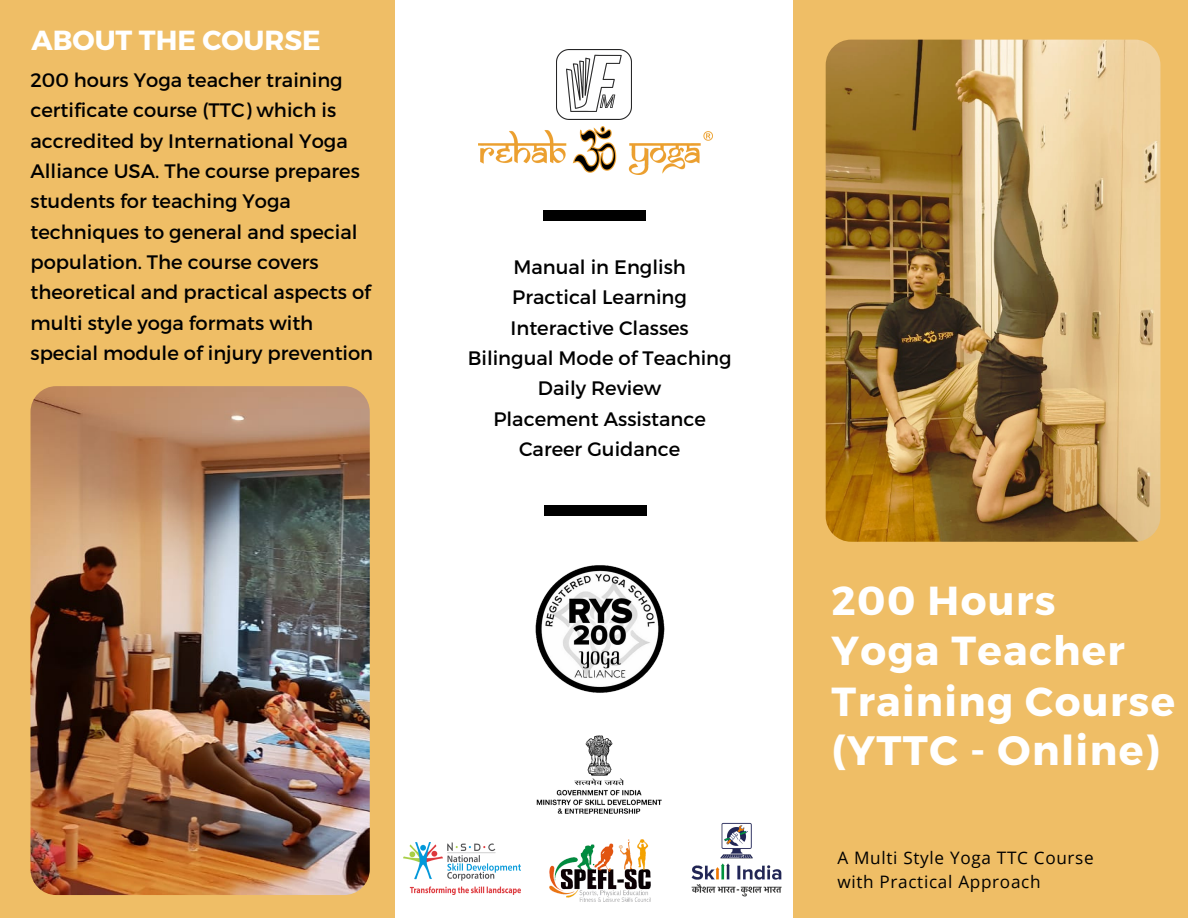
<style>
.page{position:relative;width:1188px;height:918px;background:#efbe66}
.page>*{position:absolute;margin:0;border:0;box-sizing:border-box;transform-origin:0 0}
.t1{font:700 41.1px "Montserrat";letter-spacing:.035em;color:#fff}
.t2{font:700 40.5px/50.7px "Montserrat";letter-spacing:.035em;color:#fff}
.t3{font:700 27.6px "Montserrat";color:#fff}
.t4{font:19.5px/30.3px "Montserrat";color:#000;text-align:center}
.t5{font:17.1px/23.7px "Open Sans";letter-spacing:.04em;color:#000}
</style>
<div class="page">
<div style="left:395px;top:0;width:398px;height:918px;background:#fff"></div>
<img style="left:536px;top:736px;width:126px;height:77px">
<img style="left:404px;top:842px;width:117px;height:53px">
<img style="left:549px;top:839px;width:102px;height:63px">
<img style="left:691px;top:822px;width:91px;height:75px">
<img style="left:826px;top:40px;width:334px;height:502px;border-radius:25px">
<div style="left:544px;top:506px;width:103px;height:10px;background:#000"></div>
<div style="left:543px;top:210px;width:102px;height:10px;background:#000"></div>
<img style="left:31px;top:386px;width:339px;height:509px;border-radius:26px">
<img style="left:557px;top:49px;width:75px;height:70px">
<img style="left:478px;top:126px;width:234px;height:49px">
<img style="left:535px;top:565px;width:130px;height:128px">
<h3 class="t3" style="left:32px;top:23px;width:291px">ABOUT THE COURSE</h3>
<p class="t4" style="left:31px;top:64px;width:344px;text-align:left">200 hours Yoga teacher training certificate course (TTC) which is accredited by International Yoga Alliance USA. The course prepares students for teaching Yoga techniques to general and special population. The course covers theoretical and practical aspects of multi style yoga formats with special module of injury prevention</p>
<p class="t4" style="left:468px;top:251px;width:265px">Manual in English<br>Practical Learning<br>Interactive Classes<br>Bilingual Mode of Teaching<br>Daily Review<br>Placement Assistance<br>Career Guidance</p>
<h2 class="t2" style="left:832px;top:573px;width:345px">200 Hours<br>Yoga Teacher<br>Training Course</h2>
<h1 class="t1" style="left:832px;top:724px;width:329px">(YTTC - Online)</h1>
<p class="t5" style="left:837px;top:845px;width:258px">A Multi Style Yoga TTC Course with Practical Approach</p>
</div>
